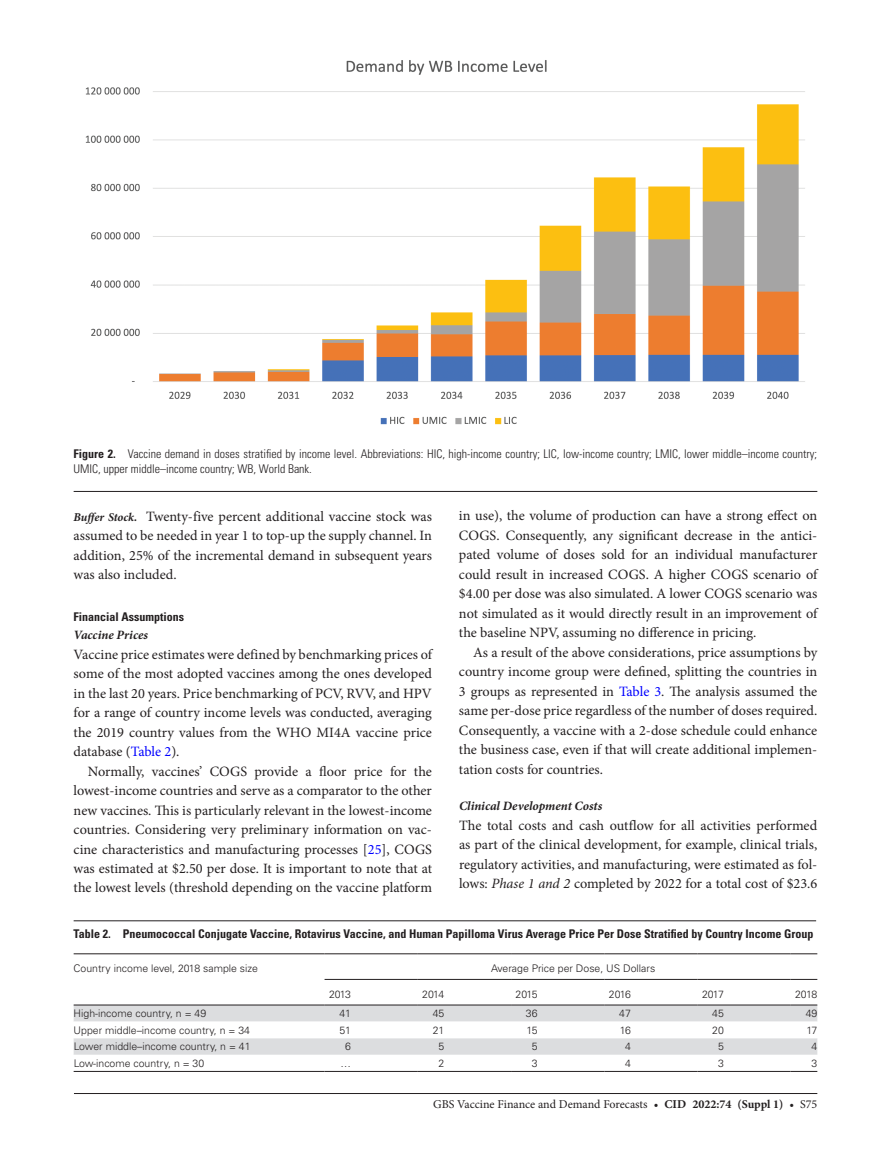
<style>
.page{position:relative;width:891px;height:1174px;background:#fff}
.page>*{position:absolute;margin:0;border:0;box-sizing:border-box;transform-origin:0 0}
.t1{font:14.25px/19.5px "Minion Pro";color:#231f20;text-align:justify}
.t2{font:italic 700 12.75px "Minion Pro";letter-spacing:-.005em;color:#231f20}
.t3{font:300 condensed 12px/15px "Univers LT Std";color:#231f20}
.t4{font:700 condensed 12px "Univers LT Std";color:#231f20}
.t5{font:12px "Minion Pro";color:#231f20}
.t6{font:300 10.5px "Univers LT Std";color:#231f20}
.s1{font-weight:700}
.s2{color:#00f}
.s3{font-style:italic}
.s4{font-weight:700;font-style:italic;font-size:12px}
</style>
<div class="page">
<hr style="left:74px;top:1093px;width:743px;height:1px;background:#231f20">
<hr style="left:74px;top:920px;width:742px;height:1px;background:#231f20">
<svg style="left:74px;top:953px;width:743px;height:119px"></svg>
<hr style="left:74px;top:491px;width:743px;height:1px;background:#231f20">
<img style="left:85px;top:60px;width:720px;height:364px">
<p class="t3" style="left:74px;top:446px;width:745px"><span class="s1">Figure 2.</span> Vaccine demand in doses stratified by income level. Abbreviations: HIC, high-income country; LIC, low-income country; LMIC, lower middle–income country;<br>UMIC, upper middle–income country; WB, World Bank.</p>
<p class="t1" style="left:459px;top:506px;width:360px">in use), the volume of production can have a strong effect on COGS. Consequently, any significant decrease in the antici&shy;pated volume of doses sold for an individual manufacturer could result in increased COGS. A higher COGS scenario of $4.00 per dose was also simulated. A lower COGS scenario was not simulated as it would directly result in an improvement of the baseline NPV, assuming no difference in pricing.</p>
<p class="t1" style="left:459px;top:643px;width:360px;text-indent:14px">As a result of the above considerations, price assumptions by country income group were defined, splitting the countries in 3 groups as represented in <span class="s2">Table 3</span>. The analysis assumed the same per-dose price regardless of the number of doses required.<br>Consequently, a vaccine with a 2-dose schedule could enhance the business case, even if that will create additional implemen&shy;tation costs for countries.</p>
<p class="t2" style="left:459px;top:797px;width:145px">Clinical Development Costs</p>
<p class="t1" style="left:459px;top:815px;width:360px">The total costs and cash outflow for all activities performed as part of the clinical development, for example, clinical trials, regulatory activities, and manufacturing, were estimated as fol&shy;lows: <span class="s3">Phase 1 and 2</span> completed by 2022 for a total cost of $23.6</p>
<p class="t4" style="left:74px;top:926px;width:741px">Table 2. Pneumococcal Conjugate Vaccine, Rotavirus Vaccine, and Human Papilloma Virus Average Price Per Dose Stratified by Country Income Group</p>
<p class="t6" style="left:74px;top:962px;width:186px">Country income level, 2018 sample size</p>
<p class="t6" style="left:491px;top:962px;width:166px">Average Price per Dose, US Dollars</p>
<p class="t6" style="left:329px;top:987px;width:24px">2013</p>
<p class="t6" style="left:422px;top:987px;width:24px">2014</p>
<p class="t6" style="left:516px;top:987px;width:24px">2015</p>
<p class="t6" style="left:609px;top:987px;width:24px">2016</p>
<p class="t6" style="left:702px;top:987px;width:23px">2017</p>
<p class="t6" style="left:795px;top:987px;width:24px">2018</p>
<p class="t6" style="left:74px;top:1007px;width:134px">High-income country, n = 49</p>
<p class="t6" style="left:339px;top:1007px;width:13px">41</p>
<p class="t6" style="left:433px;top:1007px;width:13px">45</p>
<p class="t6" style="left:526px;top:1007px;width:13px">36</p>
<p class="t6" style="left:619px;top:1007px;width:13px">47</p>
<p class="t6" style="left:712px;top:1007px;width:13px">45</p>
<p class="t6" style="left:806px;top:1007px;width:13px">49</p>
<p class="t6" style="left:74px;top:1024px;width:178px">Upper middle–income country, n = 34</p>
<p class="t6" style="left:339px;top:1024px;width:13px">51</p>
<p class="t6" style="left:433px;top:1024px;width:13px">21</p>
<p class="t6" style="left:526px;top:1024px;width:13px">15</p>
<p class="t6" style="left:620px;top:1024px;width:13px">16</p>
<p class="t6" style="left:712px;top:1024px;width:13px">20</p>
<p class="t6" style="left:806px;top:1024px;width:12px">17</p>
<p class="t6" style="left:74px;top:1040px;width:178px">Lower middle–income country, n = 41</p>
<p class="t6" style="left:345px;top:1040px;width:7px">6</p>
<p class="t6" style="left:439px;top:1040px;width:7px">5</p>
<p class="t6" style="left:532px;top:1040px;width:7px">5</p>
<p class="t6" style="left:625px;top:1040px;width:7px">4</p>
<p class="t6" style="left:718px;top:1040px;width:7px">5</p>
<p class="t6" style="left:812px;top:1040px;width:7px">4</p>
<p class="t6" style="left:74px;top:1057px;width:132px">Low-income country, n = 30</p>
<p class="t6" style="left:341px;top:1057px;width:12px">…</p>
<p class="t6" style="left:439px;top:1057px;width:7px">2</p>
<p class="t6" style="left:532px;top:1057px;width:7px">3</p>
<p class="t6" style="left:625px;top:1057px;width:7px">4</p>
<p class="t6" style="left:718px;top:1057px;width:7px">3</p>
<p class="t6" style="left:812px;top:1057px;width:7px">3</p>
<p class="t1" style="left:74px;top:506px;width:360px"><span class="s4">Buffer Stock.</span> Twenty-five percent additional vaccine stock was assumed to be needed in year 1 to top-up the supply channel. In addition, 25% of the incremental demand in subsequent years was also included.</p>
<p class="t4" style="left:74px;top:609px;width:112px">Financial Assumptions</p>
<p class="t2" style="left:74px;top:626px;width:76px">Vaccine Prices</p>
<p class="t1" style="left:74px;top:644px;width:360px">Vaccine price estimates were defined by benchmarking prices of some of the most adopted vaccines among the ones developed in the last 20 years. Price benchmarking of PCV, RVV, and HPV for a range of country income levels was conducted, averaging the 2019 country values from the WHO MI4A vaccine price database (<span class="s2">Table 2</span>).</p>
<p class="t1" style="left:74px;top:761px;width:360px;text-indent:14px">Normally, vaccines’ COGS provide a floor price for the lowest-income countries and serve as a comparator to the other new vaccines. This is particularly relevant in the lowest-income countries. Considering very preliminary information on vac&shy;cine characteristics and manufacturing processes [<span class="s2">25</span>], COGS was estimated at $2.50 per dose. It is important to note that at the lowest levels (threshold depending on the vaccine platform</p>
<p class="t5" style="left:433px;top:1096px;width:386px">GBS Vaccine Finance and Demand Forecasts • <span class="s1">cid 2022:74 (Suppl 1)</span> • S75</p>
</div>
